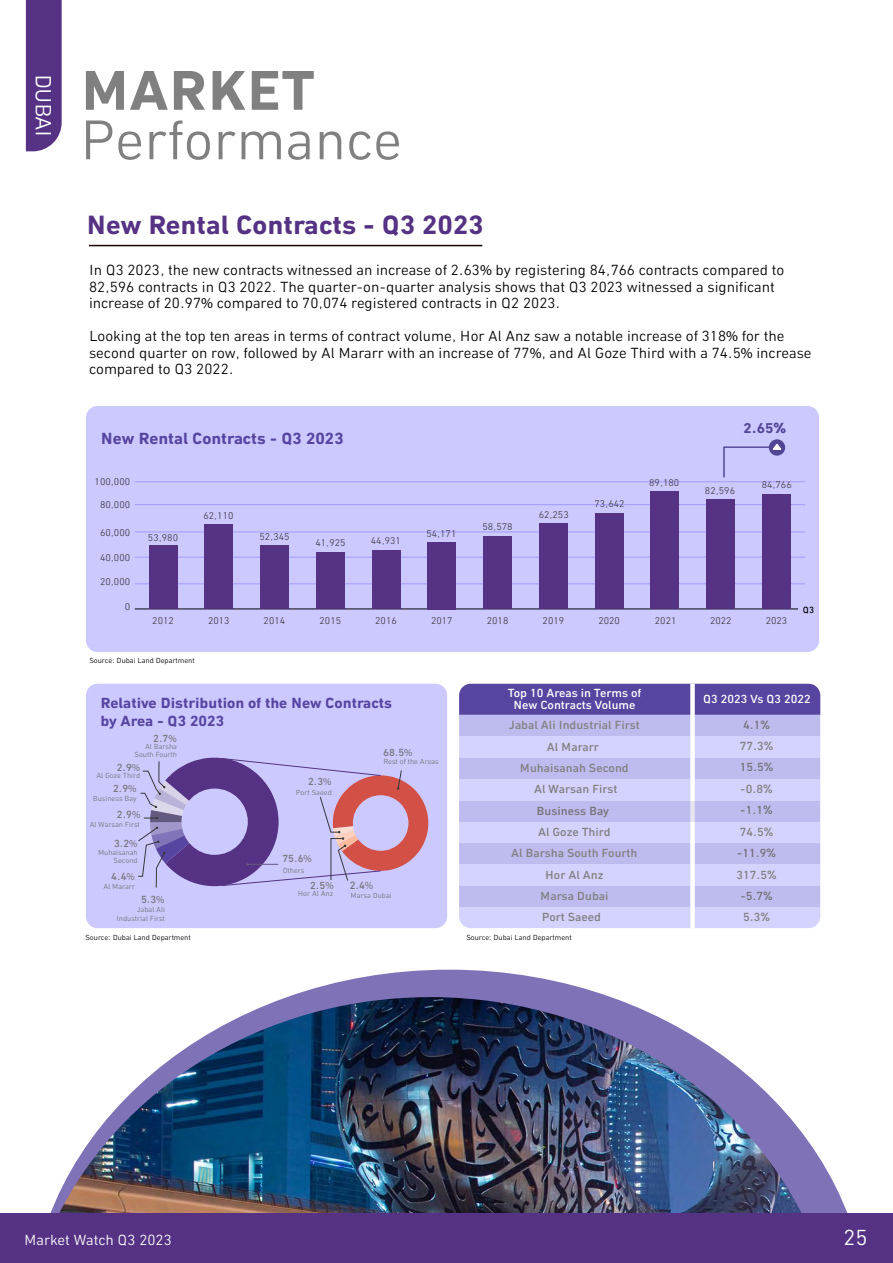
<style>
.page{position:relative;width:893px;height:1263px;background:#fff}
.page>*{position:absolute;margin:0;border:0;box-sizing:border-box;transform-origin:0 0}
.t1{font:57px "PF Sans";color:#808080}
.t2{font:700 57px "PF Sans";color:#808080}
.t3{font:700 27px "PF Sans";color:#553283}
.t4{font:22.5px "PF Sans";letter-spacing:-.04em;color:#fff}
.t5{font:22.2px "PF Sans";color:#fff}
.t6{font:700 16.5px "PF Sans";color:#5745a0}
.t7{font:15px/16.5px "PF Sans";color:#000}
.t8{font:700 15px/17.5px "PF Sans";color:#5745a0}
.t9{font:15px "PF Sans";color:#fff}
.t10{font:700 14.55px "PF Sans";color:#534596}
.t11{font:500 12px/21.3px "PF Sans";color:#808080;text-align:center}
.t12{font:500 12px/12px "PF Sans";color:#fff;text-align:center}
.t13{font:500 10.95px "PF Sans";color:#747477;scale:.96 1}
.t14{font:500 10.5px "PF Sans";color:#747477}
.t15{font:10.05px "PF Sans";color:#423d47}
.t16{font:500 9.15px "PF Sans";color:#000}
.t17{font:7.5px/7.5px "PF Sans";color:#747477;text-align:right}
.t18{font:7.5px "PF Sans";color:#000}
.s1{font-family:"Myriad Pro"}
.s2{font-family:"Poppins"}
.s3{font-family:"Myriad Pro";font-weight:400}
</style>
<div class="page">
<svg style="left:288px;top:970px;width:560px;height:243px"></svg>
<img style="left:50px;top:997px;width:772px;height:216px">
<div style="left:86px;top:406px;width:733px;height:246px;background:#cbc9ff;border-radius:12px"></div>
<hr style="left:135px;top:608px;width:663px;height:1px;background:#050407">
<hr style="left:135px;top:584px;width:670px;height:1px;background:#a49bff">
<hr style="left:135px;top:532px;width:670px;height:1px;background:#a49bff">
<hr style="left:135px;top:504px;width:670px;height:1px;background:#a49bff">
<hr style="left:135px;top:481px;width:670px;height:1px;background:#a49bff">
<hr style="left:135px;top:557px;width:670px;height:1px;background:#a49bff">
<div style="left:149px;top:546px;width:28px;height:63px;background:#553283"></div>
<div style="left:204px;top:524px;width:29px;height:85px;background:#553283"></div>
<div style="left:260px;top:546px;width:29px;height:63px;background:#553283"></div>
<div style="left:316px;top:553px;width:29px;height:56px;background:#553283"></div>
<div style="left:372px;top:550px;width:28px;height:59px;background:#553283"></div>
<div style="left:428px;top:542px;width:28px;height:67px;background:#553283"></div>
<div style="left:483px;top:537px;width:29px;height:72px;background:#553283"></div>
<div style="left:539px;top:524px;width:29px;height:85px;background:#553283"></div>
<div style="left:595px;top:513px;width:28px;height:96px;background:#553283"></div>
<div style="left:651px;top:491px;width:28px;height:118px;background:#553283"></div>
<div style="left:706px;top:500px;width:29px;height:109px;background:#553283"></div>
<div style="left:762px;top:494px;width:29px;height:115px;background:#553283"></div>
<div style="left:459px;top:736px;width:361px;height:192px;background:#d4d3ff"></div>
<div style="left:459px;top:684px;width:361px;height:31px;background:#5745a0"></div>
<div style="left:459px;top:715px;width:361px;height:21px;background:#bebcef"></div>
<div style="left:459px;top:758px;width:361px;height:21px;background:#bebcef"></div>
<div style="left:459px;top:843px;width:361px;height:21px;background:#bebcef"></div>
<div style="left:459px;top:886px;width:361px;height:21px;background:#bebcef"></div>
<div style="left:690px;top:684px;width:5px;height:244px;background:#fff"></div>
<div style="left:26px;top:0;width:36px;height:151px;background:#553283"></div>
<hr style="left:89px;top:245px;width:393px;height:1px;background:#190302">
<div style="left:0;top:1213px;width:893px;height:50px;background:#553283"></div>
<div style="left:459px;top:801px;width:361px;height:20px;background:#bebcef"></div>
<div style="left:86px;top:684px;width:361px;height:244px;background:#cbc9ff;border-radius:12px"></div>
<svg style="left:138px;top:758px;width:290px;height:130px"></svg>
<div style="left:769px;top:439px;width:16px;height:17px;background:#534596;border-radius:50%"></div>
<svg style="left:772px;top:444px;width:9px;height:6px"></svg>
<hr style="left:724px;top:446px;width:47px;height:2px;background:#534596">
<hr style="left:723px;top:447px;width:2px;height:30px;background:#534596">
<h3 class="t4" style="left:63px;top:74px;width:65px;rotate:90deg">DUBAI</h3>
<h1 class="t2" style="left:80px;top:40px;width:236px">MARKET</h1>
<h1 class="t1" style="left:79px;top:90px;width:324px">Performance</h1>
<h2 class="t3" style="left:86px;top:201px;width:399px">New Rental Contracts - Q3 2023</h2>
<p class="t7" style="left:89px;top:261px;width:697px">In Q3 2023, the new contracts witnessed an increase of 2.63<span class="s1">%</span> by registering 84,766 contracts compared to<br>82,596 contracts in Q3 2022. The quarter-on-quarter analysis shows that Q3 2023 witnessed a significant increase of 20.97<span class="s1">%</span> compared to 70,074 registered contracts in Q2 2023.</p>
<p class="t7" style="left:89px;top:327px;width:724px">Looking at the top ten areas in terms of contract volume, Hor Al Anz saw a notable increase of 318<span class="s1">%</span> for the second quarter on row, followed by Al Mararr with an increase of 77<span class="s1">%</span>, and Al Goze Third with a 74.5<span class="s1">%</span> increase compared to Q3 2022.</p>
<p class="t6" style="left:101px;top:424px;width:244px">New Rental Contracts - Q3 2023</p>
<p class="t15" style="left:95px;top:473px;width:37px">100,000</p>
<p class="t15" style="left:100px;top:496px;width:32px">80,000</p>
<p class="t15" style="left:100px;top:524px;width:32px">60,000</p>
<p class="t15" style="left:100px;top:549px;width:32px">40,000</p>
<p class="t15" style="left:100px;top:573px;width:32px">20,000</p>
<p class="t15" style="left:125px;top:598px;width:7px">0</p>
<p class="t15" style="left:148px;top:529px;width:32px">53,980</p>
<p class="t15" style="left:203px;top:506px;width:32px">62,110</p>
<p class="t15" style="left:259px;top:528px;width:32px">52,345</p>
<p class="t15" style="left:315px;top:534px;width:32px">41,925</p>
<p class="t15" style="left:371px;top:532px;width:32px">44,931</p>
<p class="t15" style="left:426px;top:525px;width:32px">54,171</p>
<p class="t15" style="left:482px;top:518px;width:32px">58,578</p>
<p class="t15" style="left:539px;top:506px;width:32px">62,253</p>
<p class="t15" style="left:594px;top:495px;width:32px">73,642</p>
<p class="t15" style="left:649px;top:474px;width:32px">89,180</p>
<p class="t10" style="left:743px;top:415px;width:44px">2.65<span class="s2">%</span></p>
<p class="t15" style="left:705px;top:481px;width:32px">82,596</p>
<p class="t15" style="left:762px;top:475px;width:32px">84,766</p>
<p class="t16" style="left:803px;top:601px;width:13px">Q3</p>
<p class="t15" style="left:152px;top:611px;width:23px">2012</p>
<p class="t15" style="left:208px;top:611px;width:23px">2013</p>
<p class="t15" style="left:264px;top:611px;width:23px">2014</p>
<p class="t15" style="left:320px;top:611px;width:23px">2015</p>
<p class="t15" style="left:375px;top:611px;width:23px">2016</p>
<p class="t15" style="left:431px;top:611px;width:23px">2017</p>
<p class="t15" style="left:487px;top:611px;width:23px">2018</p>
<p class="t15" style="left:543px;top:611px;width:23px">2019</p>
<p class="t15" style="left:598px;top:611px;width:23px">2020</p>
<p class="t15" style="left:655px;top:611px;width:23px">2021</p>
<p class="t15" style="left:710px;top:611px;width:23px">2022</p>
<p class="t15" style="left:766px;top:611px;width:23px">2023</p>
<p class="t18" style="left:89px;top:654px;width:107px">Source: Dubai Land Department</p>
<p class="t12" style="left:508px;top:686px;width:135px">Top 10 Areas in Terms of<br>New Contracts Volume</p>
<p class="t11" style="left:736px;top:714px;width:42px">4.1<span class="s2">%<br></span>77.3<span class="s2">%<br></span>15.5<span class="s2">% </span>-0.8<span class="s2">% </span>-1.1<span class="s2">%<br></span>74.5<span class="s2">% </span>-11.9<span class="s2">%<br></span>317.5<span class="s2">% </span>-5.7<span class="s2">%<br></span>5.3<span class="s2">%</span></p>
<p class="t12" style="left:703px;top:693px;width:109px">Q3 2023 Vs Q3 2022</p>
<p class="t8" style="left:100px;top:694px;width:293px">Relative Distribution of the New Contracts by Area - Q3 2023</p>
<p class="t11" style="left:509px;top:714px;width:133px">Jabal Ali Industrial First<br>Al Mararr<br>Muhaisanah Second<br>Al Warsan First<br>Business Bay<br>Al Goze Third<br>Al Barsha South Fourth<br>Hor Al Anz<br>Marsa Dubai<br>Port Saeed</p>
<p class="t18" style="left:466px;top:931px;width:107px">Source: Dubai Land Department</p>
<p class="t14" style="left:153px;top:729px;width:25px">2.7<span class="s3">%</span></p>
<p class="t17" style="left:135px;top:743px;width:44px">Al Barsha<br>South Fourth</p>
<p class="t17" style="left:93px;top:794px;width:45px">Business Bay</p>
<p class="t14" style="left:383px;top:743px;width:31px">68.5<span class="s3">%</span></p>
<p class="t17" style="left:383px;top:757px;width:57px">Rest of the Areas</p>
<p class="t14" style="left:117px;top:758px;width:25px">2.9<span class="s3">%</span></p>
<p class="t14" style="left:117px;top:805px;width:25px">2.9<span class="s3">%</span></p>
<p class="t14" style="left:114px;top:834px;width:25px">3.2<span class="s3">%</span></p>
<p class="t17" style="left:96px;top:772px;width:45px">Al Goze Third</p>
<p class="t14" style="left:308px;top:773px;width:25px">2.3<span class="s3">%</span></p>
<p class="t14" style="left:113px;top:779px;width:25px">2.9<span class="s3">%</span></p>
<p class="t17" style="left:296px;top:788px;width:37px">Port Saeed</p>
<p class="t17" style="left:90px;top:821px;width:52px">Al Warsan First</p>
<p class="t17" style="left:98px;top:849px;width:41px">Muhaisanah<br>Second</p>
<p class="t14" style="left:282px;top:849px;width:31px">75.6<span class="s3">%</span></p>
<p class="t17" style="left:283px;top:866px;width:23px">Others</p>
<p class="t14" style="left:111px;top:867px;width:25px">4.4<span class="s3">%</span></p>
<p class="t14" style="left:310px;top:876px;width:25px">2.5<span class="s3">%</span></p>
<p class="t13" style="left:350px;top:876px;width:26px">2.4<span class="s3">%</span></p>
<p class="t17" style="left:298px;top:889px;width:37px">Hor Al Anz</p>
<p class="t17" style="left:104px;top:882px;width:33px">Al Mararr</p>
<p class="t17" style="left:350px;top:892px;width:43px">Marsa Dubai</p>
<p class="t14" style="left:141px;top:890px;width:25px">5.3<span class="s3">%</span></p>
<p class="t17" style="left:117px;top:905px;width:50px;line-height:9px">Jabal Ali<br>Industrial First</p>
<p class="t18" style="left:85px;top:931px;width:107px">Source: Dubai Land Department</p>
<p class="t9" style="left:24px;top:1227px;width:149px">Market Watch Q3 2023</p>
<h3 class="t5" style="left:843px;top:1218px;width:26px">25</h3>
</div>
